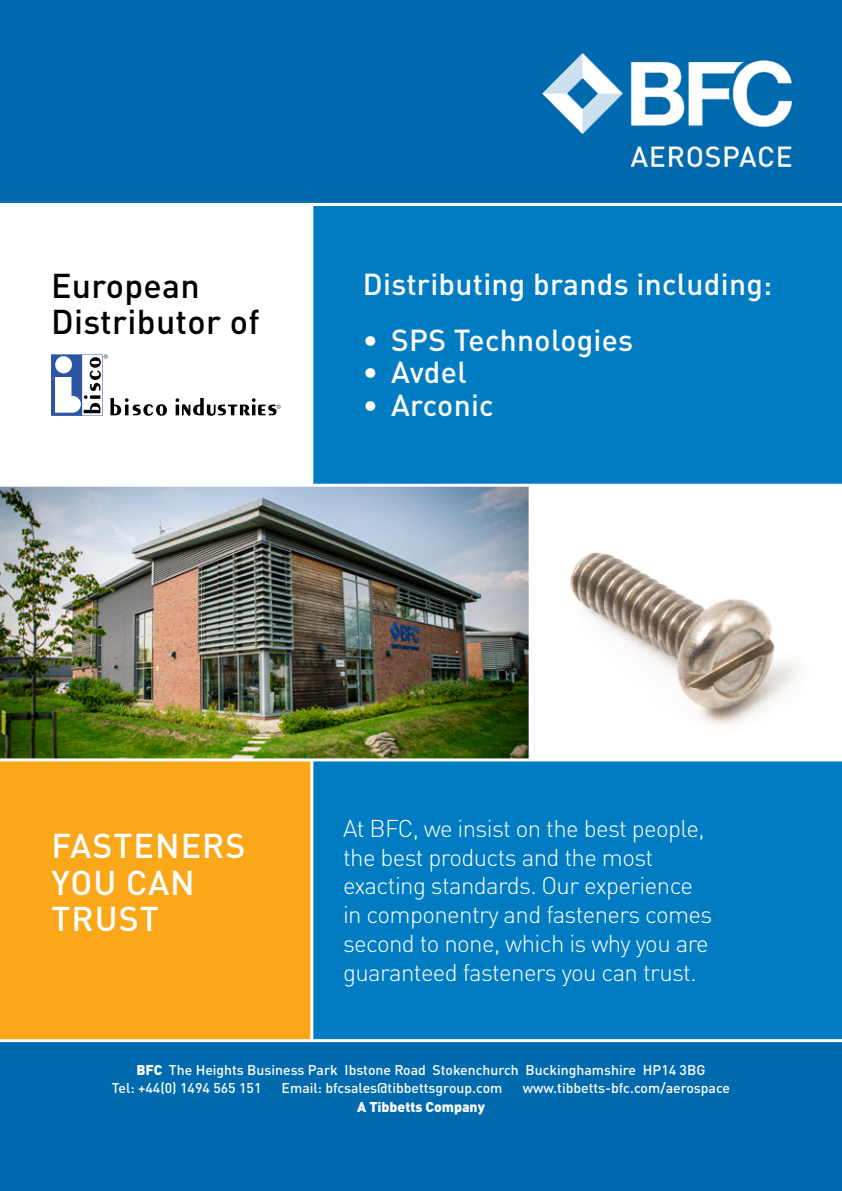
<style>
.page{position:relative;width:842px;height:1191px;background:#006aaf}
.page>*{position:absolute;margin:0;border:0;box-sizing:border-box;transform-origin:0 0}
.t1{font:500 34px/36.2px "DIN Pro";letter-spacing:.01em;color:#000}
.t2{font:500 34px/36.2px "DIN Pro";letter-spacing:.03em;color:#fff}
.t3{font:500 30px "DIN Pro";letter-spacing:.01em;color:#fff}
.t4{font:300 24px/28.8px "DIN Pro";letter-spacing:-.025em;color:#fff}
.t5{font:500 14px/18.4px "DIN Pro";color:#fff}
.t6{font:900 14px "DIN Pro";color:#fff}
.s1{font-weight:900}
</style>
<div class="page">
<div style="left:312px;top:760px;width:530px;height:280px;background:#007dc2"></div>
<div style="left:312px;top:204px;width:530px;height:281px;background:#007dc2"></div>
<div style="left:0;top:204px;width:312px;height:281px;background:#fff"></div>
<img style="left:0;top:487px;width:842px;height:271px">
<div style="left:0;top:760px;width:312px;height:280px;background:#faa81a"></div>
<img style="left:542px;top:53px;width:251px;height:115px">
<hr style="left:0;top:203px;width:842px;height:3px;background:#fff">
<hr style="left:0;top:484px;width:842px;height:3px;background:#fff">
<hr style="left:0;top:758px;width:842px;height:3px;background:#fff">
<hr style="left:0;top:1039px;width:842px;height:3px;background:#fff">
<hr style="left:310px;top:760px;width:3px;height:280px;background:#fff">
<hr style="left:529px;top:485px;width:3px;height:275px;background:#fff">
<hr style="left:310px;top:204px;width:3px;height:281px;background:#fff">
<svg style="left:51px;top:354px;width:230px;height:62px"></svg>
<h1 class="t1" style="left:51px;top:264px;width:210px">European<br>Distributor of</h1>
<p class="t3" style="left:363px;top:260px;width:411px">Distributing brands including:</p>
<p class="t3" style="left:363px;top:316px;width:272px">• SPS Technologies</p>
<p class="t3" style="left:363px;top:348px;width:105px">• Avdel</p>
<p class="t3" style="left:363px;top:380px;width:132px">• Arconic</p>
<h1 class="t2" style="left:51px;top:824px;width:196px">FASTENERS<br>YOU CAN<br>TRUST</h1>
<p class="t4" style="left:343px;top:811px;width:371px">At BFC, we insist on the best people, the best products and the most exacting standards. Our experience in componentry and fasteners comes second to none, which is why you are guaranteed fasteners you can trust.</p>
<p class="t5" style="left:112px;top:1058px;width:595px;text-indent:25px"><span class="s1">BFC</span> The Heights Business Park Ibstone Road Stokenchurch Buckinghamshire HP14 3BG<br>Tel: +44(0) 1494 565 151</p>
<p class="t5" style="left:282px;top:1077px;width:222px">Email: bfcsales@tibbettsgroup.com</p>
<p class="t5" style="left:523px;top:1077px;width:209px">www.tibbetts-bfc.com/aerospace</p>
<p class="t6" style="left:357px;top:1094px;width:129px">A Tibbetts Company</p>
</div>
